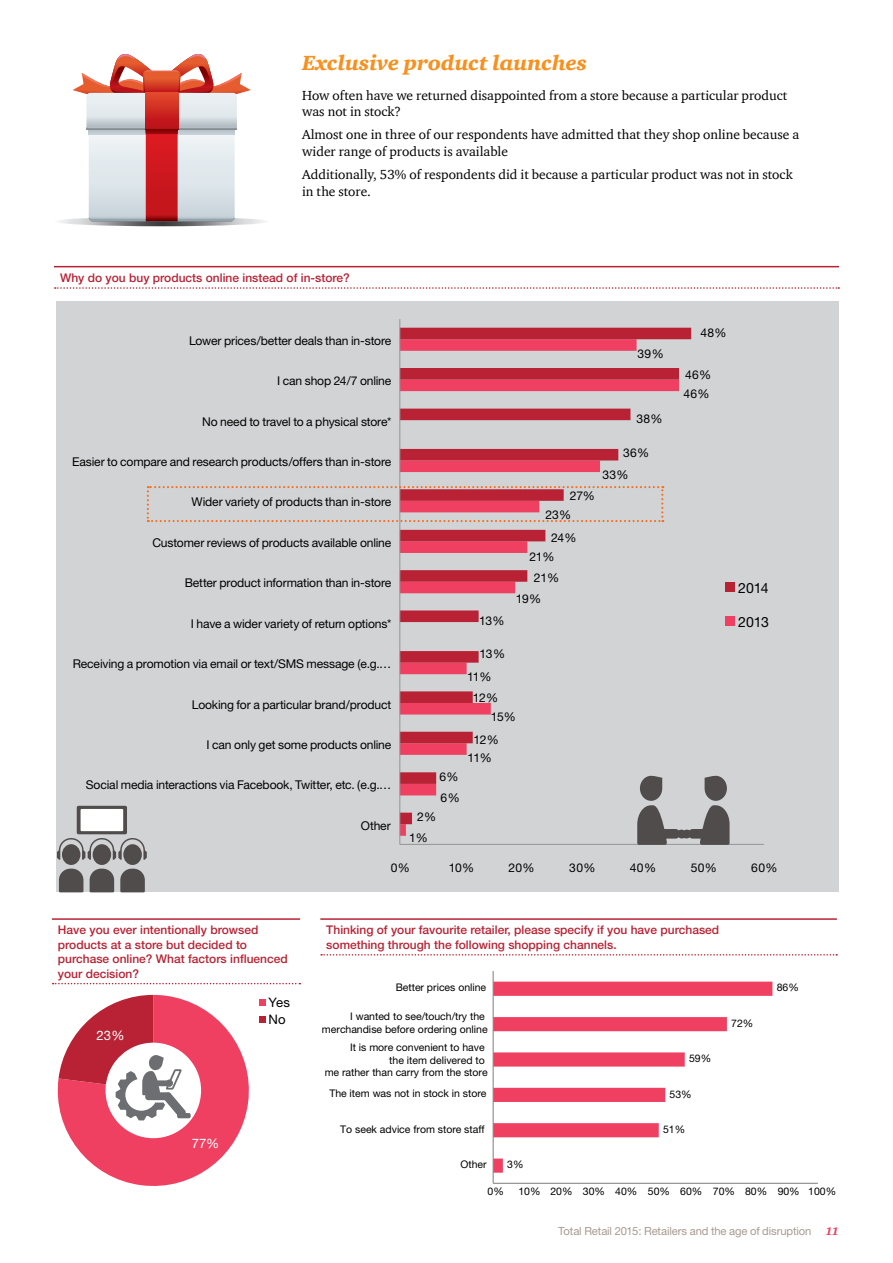
<style>
.page{position:relative;width:893px;height:1263px;background:#fff}
.page>*{position:absolute;margin:0;border:0;box-sizing:border-box;transform-origin:0 0}
.t1{font:italic 900 21px "ITC Charter Com";color:#f7901e}
.t2{font:14.1px "Helvetica Neue";letter-spacing:-.01em;color:#010101}
.t3{font:13.5px/16.5px "ITC Charter Com";color:#000}
.t4{font:13.05px "Helvetica Neue";color:#fff}
.t5{font:13.05px/17.5px "Helvetica Neue";color:#010101}
.t6{font:12.15px "Helvetica Neue";letter-spacing:-.015em;color:#010101}
.t7{font:500 12px/14.4px "Helvetica Neue";color:#b82234}
.t8{font:11.25px "Helvetica Neue";letter-spacing:-.01em;color:#a89b91}
.t9{font:10.5px/12.6px "Helvetica Neue";letter-spacing:-.005em;color:#010101;text-align:right}
.s1{font-family:"ITC Charter Com";font-weight:900;font-style:italic;color:#ef4062}
</style>
<div class="page">
<svg style="left:494px;top:982px;width:278px;height:191px"></svg>
<hr style="left:493px;top:1183px;width:325px;height:1px;background:#868686">
<hr style="left:493px;top:971px;width:1px;height:212px;background:#868686">
<div style="left:57px;top:302px;width:782px;height:590px;background:#d1d3d4"></div>
<svg style="left:59px;top:54px;width:206px;height:172px"></svg>
<div style="left:145px;top:93px;width:33px;height:36px;background:linear-gradient(to bottom,#e3482c,#ba0d18)"></div>
<div style="left:145px;top:129px;width:33px;height:5px;background:#8c0305"></div>
<hr style="left:52px;top:918px;width:248px;height:2px;background:#b82234">
<svg style="left:53px;top:983px;width:247px;height:1px"></svg>
<div style="left:259px;top:999px;width:7px;height:6px;background:#ef4062"></div>
<div style="left:259px;top:1017px;width:7px;height:6px;background:#b82234"></div>
<svg style="left:400px;top:328px;width:291px;height:496px"></svg>
<hr style="left:400px;top:844px;width:364px;height:1px;background:#939598">
<hr style="left:399px;top:319px;width:1px;height:525px;background:#939598">
<div style="left:725px;top:583px;width:9px;height:9px;background:#b82234"></div>
<div style="left:725px;top:616px;width:9px;height:9px;background:#ef4062"></div>
<hr style="left:54px;top:266px;width:785px;height:1px;background:#b82234">
<svg style="left:55px;top:287px;width:784px;height:2px"></svg>
<hr style="left:320px;top:918px;width:517px;height:2px;background:#b82234">
<svg style="left:321px;top:954px;width:516px;height:1px"></svg>
<svg style="left:147px;top:486px;width:516px;height:36px"></svg>
<svg style="left:57px;top:995px;width:192px;height:191px"></svg>
<div style="left:93px;top:844px;width:18px;height:21px;background:#514c4c;border-radius:50%"></div>
<div style="left:123px;top:844px;width:19px;height:21px;background:#514c4c;border-radius:50%"></div>
<div style="left:62px;top:844px;width:18px;height:21px;background:#514c4c;border-radius:50%"></div>
<svg style="left:57px;top:838px;width:90px;height:22px"></svg>
<svg style="left:90px;top:869px;width:24px;height:23px"></svg>
<svg style="left:120px;top:869px;width:25px;height:23px"></svg>
<svg style="left:59px;top:869px;width:24px;height:23px"></svg>
<svg style="left:77px;top:806px;width:50px;height:28px"></svg>
<div style="left:81px;top:809px;width:42px;height:22px;background:#fff"></div>
<svg style="left:700px;top:776px;width:30px;height:69px"></svg>
<svg style="left:637px;top:776px;width:30px;height:69px"></svg>
<div style="left:647px;top:829px;width:33px;height:10px;background:#514c4c;border-radius:4px"></div>
<div style="left:688px;top:829px;width:33px;height:10px;background:#514c4c;border-radius:4px"></div>
<svg style="left:676px;top:829px;width:16px;height:10px"></svg>
<h1 class="t1" style="left:302px;top:50px;width:287px">Exclusive product launches</h1>
<p class="t3" style="left:302px;top:87px;width:487px">How often have we returned disappointed from a store because a particular product was not in stock?</p>
<p class="t3" style="left:302px;top:126px;width:499px">Almost one in three of our respondents have admitted that they shop online because a wider range of products is available</p>
<p class="t3" style="left:302px;top:166px;width:492px">Additionally, 53% of respondents did it because a particular product was not in stock in the store.</p>
<p class="t7" style="left:60px;top:270px;width:291px">Why do you buy products online instead of in-store?</p>
<p class="t6" style="left:189px;top:333px;width:204px">Lower prices/better deals than in-store</p>
<p class="t6" style="left:277px;top:374px;width:116px">I can shop 24/7 online</p>
<p class="t6" style="left:202px;top:414px;width:191px">No need to travel to a physical store*</p>
<p class="t6" style="left:72px;top:454px;width:321px">Easier to compare and research products/offers than in-store</p>
<p class="t6" style="left:192px;top:495px;width:201px">Wider variety of products than in-store</p>
<p class="t6" style="left:152px;top:535px;width:240px">Customer reviews of products available online</p>
<p class="t6" style="left:185px;top:576px;width:208px">Better product information than in-store</p>
<p class="t6" style="left:191px;top:616px;width:202px">I have a wider variety of return options*</p>
<p class="t6" style="left:73px;top:656px;width:320px">Receiving a promotion via email or text/SMS message (e.g.…</p>
<p class="t6" style="left:192px;top:697px;width:201px">Looking for a particular brand/product</p>
<p class="t6" style="left:207px;top:737px;width:186px">I can only get some products online</p>
<p class="t6" style="left:86px;top:778px;width:307px">Social media interactions via Facebook, Twitter, etc. (e.g.…</p>
<p class="t6" style="left:361px;top:818px;width:31px">Other</p>
<p class="t6" style="left:637px;top:347px;width:28px">39%</p>
<p class="t6" style="left:636px;top:412px;width:28px">38%</p>
<p class="t6" style="left:479px;top:613px;width:27px">13%</p>
<p class="t6" style="left:570px;top:489px;width:27px">27%</p>
<p class="t6" style="left:545px;top:507px;width:27px">23%</p>
<p class="t6" style="left:551px;top:530px;width:27px">24%</p>
<p class="t6" style="left:529px;top:549px;width:27px">21%</p>
<p class="t6" style="left:534px;top:571px;width:27px">21%</p>
<p class="t6" style="left:516px;top:591px;width:27px">19%</p>
<p class="t6" style="left:623px;top:446px;width:28px">36%</p>
<p class="t6" style="left:603px;top:468px;width:28px">33%</p>
<p class="t6" style="left:439px;top:770px;width:21px">6%</p>
<p class="t6" style="left:441px;top:790px;width:21px">6%</p>
<p class="t6" style="left:417px;top:809px;width:21px">2%</p>
<p class="t6" style="left:409px;top:830px;width:20px">1%</p>
<p class="t6" style="left:480px;top:647px;width:27px">13%</p>
<p class="t6" style="left:467px;top:670px;width:26px">11%</p>
<p class="t6" style="left:473px;top:691px;width:27px">12%</p>
<p class="t6" style="left:491px;top:709px;width:27px">15%</p>
<p class="t6" style="left:474px;top:732px;width:27px">12%</p>
<p class="t6" style="left:467px;top:751px;width:26px">11%</p>
<p class="t6" style="left:700px;top:325px;width:28px">48%</p>
<p class="t6" style="left:685px;top:367px;width:28px">46%</p>
<p class="t6" style="left:683px;top:387px;width:28px">46%</p>
<p class="t2" style="left:738px;top:580px;width:32px">2014</p>
<p class="t2" style="left:738px;top:613px;width:32px">2013</p>
<p class="t7" style="left:58px;top:923px;width:231px">Have you ever intentionally browsed products at a store but decided to purchase online? What factors influenced your decision?</p>
<p class="t4" style="left:97px;top:1028px;width:29px">23%</p>
<p class="t4" style="left:192px;top:1135px;width:29px">77%</p>
<p class="t5" style="left:269px;top:993px;width:23px">Yes<br>No</p>
<p class="t6" style="left:391px;top:860px;width:21px">0%</p>
<p class="t6" style="left:449px;top:860px;width:27px">10%</p>
<p class="t6" style="left:509px;top:860px;width:28px">20%</p>
<p class="t6" style="left:569px;top:860px;width:28px">30%</p>
<p class="t6" style="left:630px;top:860px;width:28px">40%</p>
<p class="t6" style="left:691px;top:860px;width:28px">50%</p>
<p class="t6" style="left:751px;top:860px;width:28px">60%</p>
<p class="t7" style="left:326px;top:923px;width:394px">Thinking of your favourite retailer, please specify if you have purchased something through the following shopping channels.</p>
<p class="t9" style="left:396px;top:981px;width:92px">Better prices online</p>
<p class="t9" style="left:322px;top:1010px;width:167px">I wanted to see/touch/try the merchandise before ordering online</p>
<p class="t9" style="left:325px;top:1041px;width:164px">It is more convenient to have<br>the item delivered to<br>me rather than carry from the store</p>
<p class="t9" style="left:329px;top:1087px;width:159px">The item was not in stock in store</p>
<p class="t9" style="left:340px;top:1122px;width:146px">To seek advice from store staff</p>
<p class="t9" style="left:461px;top:1158px;width:28px">Other</p>
<p class="t9" style="left:507px;top:1158px;width:18px">3%</p>
<p class="t9" style="left:689px;top:1052px;width:24px">59%</p>
<p class="t9" style="left:670px;top:1087px;width:24px">53%</p>
<p class="t9" style="left:663px;top:1123px;width:24px">51%</p>
<p class="t9" style="left:731px;top:1017px;width:24px">72%</p>
<p class="t9" style="left:777px;top:981px;width:24px">86%</p>
<p class="t9" style="left:488px;top:1185px;width:18px">0%</p>
<p class="t9" style="left:518px;top:1185px;width:319px">10% 20% 30% 40% 50% 60% 70% 80% 90% 100%</p>
<p class="t8" style="left:558px;top:1224px;width:282px">Total Retail 2015: Retailers and the age of disruption <span class="s1">11</span></p>
</div>
